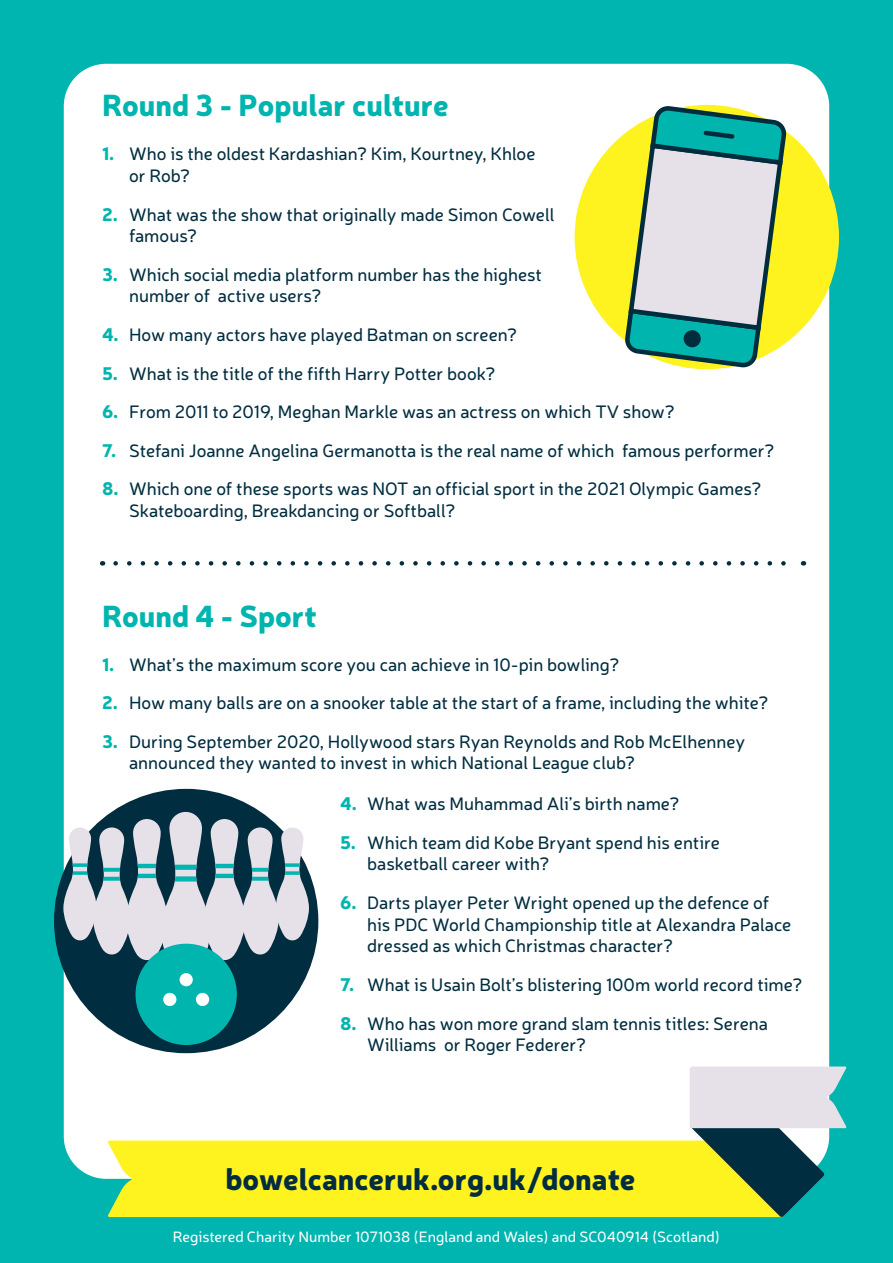
<style>
.page{position:relative;width:893px;height:1263px;background:#00b5af}
.page>*{position:absolute;margin:0;border:0;box-sizing:border-box;transform-origin:0 0}
.t1{font:900 30px "Neris";color:#00b5af}
.t2{font:900 30px "Neris";color:#002d3f}
.t3{font:18px/21.6px "Neris";color:#002d3f}
.t4{font:15px "Neris";color:#fff}
.s1{font-weight:900;color:#00b5ae}
</style>
<div class="page">
<div style="left:64px;top:64px;width:765px;height:1115px;background:#fff;border-radius:43px"></div>
<svg style="left:116px;top:561px;width:670px;height:5px"></svg>
<div style="left:575px;top:105px;width:264px;height:264px;background:#fff31f;border-radius:50%"></div>
<div style="left:54px;top:789px;width:264px;height:264px;background:#002d3f;border-radius:50%"></div>
<svg style="left:626px;top:107px;width:163px;height:259px"></svg>
<svg style="left:63px;top:812px;width:246px;height:168px"></svg>
<div style="left:136px;top:944px;width:101px;height:101px;background:#00b5ae;border-radius:50%"></div>
<div style="left:180px;top:973px;width:13px;height:13px;background:#fff;border-radius:50%"></div>
<div style="left:163px;top:993px;width:13px;height:13px;background:#fff;border-radius:50%"></div>
<div style="left:196px;top:993px;width:13px;height:13px;background:#fff;border-radius:50%"></div>
<div style="left:108px;top:1140px;width:582px;height:77px;background:#fff31f"></div>
<svg style="left:690px;top:1066px;width:157px;height:151px"></svg>
<h1 class="t1" style="left:102px;top:83px;width:348px">Round 3 - Popular culture</h1>
<p class="t3" style="left:129px;top:142px;width:408px;text-indent:-27px"><span class="s1">1.</span> Who is the oldest Kardashian? Kim, Kourtney, Khloe or Rob?</p>
<p class="t3" style="left:129px;top:203px;width:427px;text-indent:-27px"><span class="s1">2.</span> What was the show that originally made Simon Cowell famous?</p>
<p class="t3" style="left:129px;top:263px;width:414px;text-indent:-27px"><span class="s1">3.</span> Which social media platform number has the highest number of active users?</p>
<p class="t3" style="left:102px;top:323px;width:417px"><span class="s1">4.</span> How many actors have played Batman on screen?</p>
<p class="t3" style="left:102px;top:362px;width:395px"><span class="s1">5.</span> What is the title of the fifth Harry Potter book?</p>
<p class="t3" style="left:102px;top:400px;width:574px"><span class="s1">6.</span> From 2011 to 2019, Meghan Markle was an actress on which TV show?</p>
<p class="t3" style="left:102px;top:439px;width:674px"><span class="s1">7.</span> Stefani Joanne Angelina Germanotta is the real name of which famous performer?</p>
<p class="t3" style="left:129px;top:477px;width:634px;text-indent:-27px"><span class="s1">8.</span> Which one of these sports was NOT an official sport in the 2021 Olympic Games?<br>Skateboarding, Breakdancing or Softball?</p>
<h1 class="t1" style="left:102px;top:594px;width:216px">Round 4 - Sport</h1>
<p class="t3" style="left:102px;top:653px;width:519px"><span class="s1">1.</span> What’s the maximum score you can achieve in 10-pin bowling?</p>
<p class="t3" style="left:102px;top:691px;width:668px"><span class="s1">2.</span> How many balls are on a snooker table at the start of a frame, including the white?</p>
<p class="t3" style="left:129px;top:730px;width:618px;text-indent:-27px"><span class="s1">3.</span> During September 2020, Hollywood stars Ryan Reynolds and Rob McElhenney announced they wanted to invest in which National League club?</p>
<p class="t3" style="left:340px;top:792px;width:341px"><span class="s1">4.</span> What was Muhammad Ali’s birth name?</p>
<p class="t3" style="left:367px;top:831px;width:354px;text-indent:-27px"><span class="s1">5.</span> Which team did Kobe Bryant spend his entire basketball career with?</p>
<p class="t3" style="left:367px;top:891px;width:426px;text-indent:-27px"><span class="s1">6.</span> Darts player Peter Wright opened up the defence of his PDC World Championship title at Alexandra Palace dressed as which Christmas character?</p>
<p class="t3" style="left:340px;top:973px;width:464px"><span class="s1">7.</span> What is Usain Bolt’s blistering 100m world record time?</p>
<p class="t3" style="left:367px;top:1012px;width:402px;text-indent:-27px"><span class="s1">8.</span> Who has won more grand slam tennis titles: Serena<br>Williams or Roger Federer?</p>
<h1 class="t2" style="left:225px;top:1157px;width:412px">bowelcanceruk.org.uk/donate</h1>
<p class="t4" style="left:173px;top:1226px;width:548px">Registered Charity Number 1071038 (England and Wales) and SC040914 (Scotland)</p>
</div>
